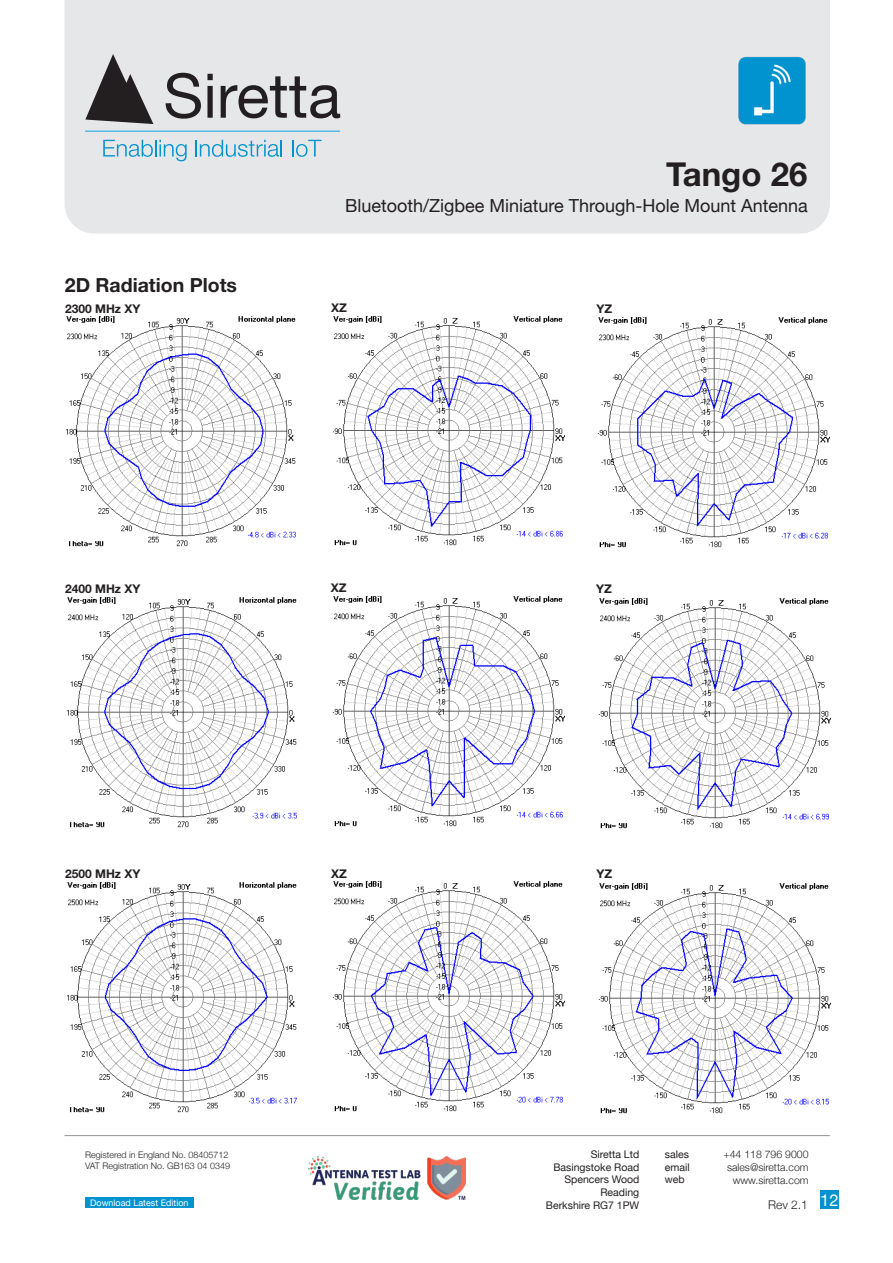
<style>
.page{position:relative;width:893px;height:1263px;background:#fff}
.page>*{position:absolute;margin:0;border:0;box-sizing:border-box;transform-origin:0 0}
.t1{font:700 33px "Helvetica Neue";color:#231f20}
.t2{font:700 19.5px "Helvetica Neue";color:#231f20}
.t3{font:18px "Helvetica Neue";color:#231f20}
.t4{font:16.5px "Helvetica Neue";color:#fff}
.t5{font:700 12px "Helvetica Neue";color:#231f20}
.t6{font:300 12px "Helvetica Neue";color:#231f20}
.t7{font:10.5px/12.6px "Helvetica Neue";color:#231f20;text-align:right}
.t8{font:300 10.5px/12.6px "Helvetica Neue";color:#231f20;text-align:right}
.t9{font:300 9px/10.8px "Helvetica Neue";color:#231f20}
.t10{font:9px "Helvetica Neue";color:#fff}
</style>
<div class="page">
<div style="left:65px;top:0;width:765px;height:234px;background:#e6e7e9"></div>
<svg style="left:85px;top:54px;width:68px;height:70px;background:#848384"></svg>
<hr style="left:85px;top:131px;width:255px;height:1px;background:#24aae1">
<svg style="left:166px;top:73px;width:35px;height:46px;background:#989798"></svg>
<svg style="left:207px;top:74px;width:6px;height:44px"></svg>
<svg style="left:221px;top:76px;width:119px;height:42px;background:#a09fa1"></svg>
<svg style="left:103px;top:140px;width:84px;height:21px;background:#b2d4e3"></svg>
<svg style="left:195px;top:140px;width:87px;height:17px"></svg>
<svg style="left:292px;top:140px;width:29px;height:17px"></svg>
<img style="left:736px;top:55px;width:72px;height:71px">
<hr style="left:65px;top:1135px;width:765px;height:1px;background:#939598">
<img style="left:309px;top:1157px;width:156px;height:42px">
<div style="left:85px;top:1197px;width:109px;height:11px;background:#0093d0"></div>
<div style="left:820px;top:1190px;width:19px;height:19px;background:#0093d0"></div>
<img style="left:332px;top:881px;width:233px;height:230px">
<img style="left:66px;top:882px;width:231px;height:230px">
<img style="left:332px;top:316px;width:233px;height:230px">
<img style="left:65px;top:316px;width:231px;height:231px">
<img style="left:332px;top:596px;width:233px;height:231px">
<img style="left:66px;top:597px;width:231px;height:230px">
<img style="left:598px;top:883px;width:232px;height:230px">
<img style="left:597px;top:317px;width:233px;height:231px">
<img style="left:598px;top:598px;width:232px;height:230px">
<h1 class="t1" style="left:666px;top:153px;width:143px">Tango 26</h1>
<p class="t2" style="left:65px;top:273px;width:174px">2D Radiation Plots</p>
<h3 class="t3" style="left:345px;top:195px;width:464px">Bluetooth/Zigbee Miniature Through-Hole Mount Antenna</h3>
<p class="t5" style="left:65px;top:301px;width:77px">2300 MHz XY</p>
<p class="t5" style="left:331px;top:300px;width:17px">XZ</p>
<p class="t5" style="left:596px;top:301px;width:17px">YZ</p>
<p class="t5" style="left:65px;top:581px;width:77px">2400 MHz XY</p>
<p class="t5" style="left:331px;top:580px;width:17px">XZ</p>
<p class="t5" style="left:596px;top:581px;width:17px">YZ</p>
<p class="t5" style="left:65px;top:866px;width:77px">2500 MHz XY</p>
<p class="t5" style="left:331px;top:866px;width:17px">XZ</p>
<p class="t5" style="left:596px;top:867px;width:17px">YZ</p>
<p class="t9" style="left:85px;top:1149px;width:146px">Registered in England No. 08405712<br>VAT Registration No. GB163 04 0349</p>
<p class="t7" style="left:546px;top:1148px;width:95px">Siretta Ltd<br>Basingstoke Road<br>Spencers Wood<br>Reading<br>Berkshire RG7 1PW</p>
<p class="t7" style="left:665px;top:1148px;width:26px;text-align:justify">sales email web</p>
<p class="t8" style="left:723px;top:1148px;width:87px">+44 118 796 9000 sales@siretta.com www.siretta.com</p>
<p class="t10" style="left:90px;top:1197px;width:100px">Download Latest Edition</p>
<h3 class="t4" style="left:820px;top:1190px;width:20px">12</h3>
<p class="t6" style="left:768px;top:1197px;width:41px">Rev 2.1</p>
</div>
